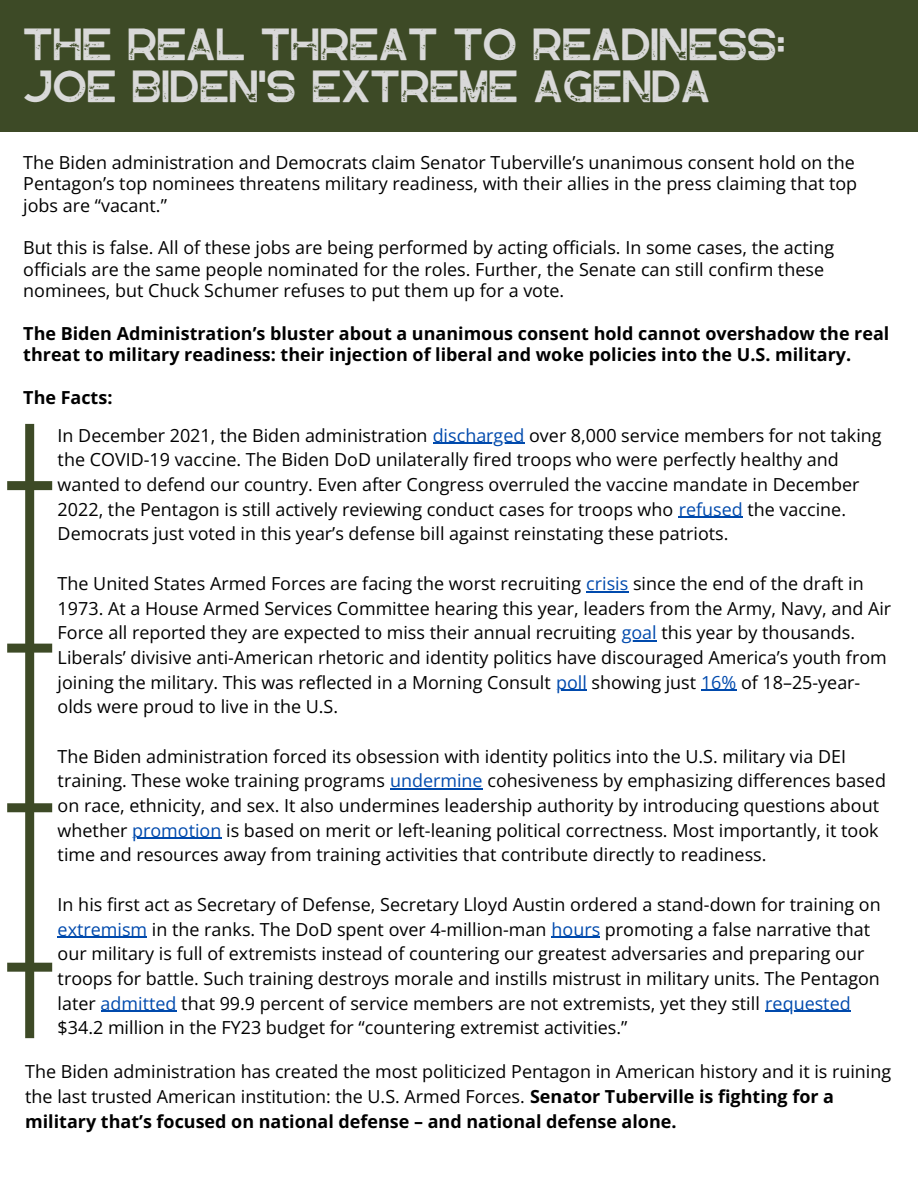
<style>
.page{position:relative;width:918px;height:1188px;background:#fff}
.page>*{position:absolute;margin:0;border:0;box-sizing:border-box;transform-origin:0 0}
.t1{font:45px "Greenth Grunge";color:#d9d9d9}
.t2{font:18px/24.8px "Open Sans";color:#000}
.t3{font:700 18px/21.3px "Open Sans";color:#000}
.s1{color:#004aad}
.s2{font-weight:700}
</style>
<div class="page">
<div style="left:0;top:0;width:918px;height:132px;background:#3d4a26"></div>
<div style="left:25px;top:424px;width:9px;height:614px;background:#3d4a26"></div>
<hr style="left:433px;top:443px;width:92px;height:1px;background:#004aad">
<hr style="left:679px;top:517px;width:64px;height:1px;background:#004aad">
<hr style="left:586px;top:591px;width:42px;height:1px;background:#004aad">
<hr style="left:622px;top:640px;width:35px;height:1px;background:#004aad">
<hr style="left:556px;top:690px;width:31px;height:1px;background:#004aad">
<hr style="left:701px;top:690px;width:35px;height:1px;background:#004aad">
<hr style="left:390px;top:789px;width:93px;height:1px;background:#004aad">
<hr style="left:132px;top:838px;width:89px;height:1px;background:#004aad">
<hr style="left:58px;top:937px;width:89px;height:1px;background:#004aad">
<hr style="left:552px;top:937px;width:48px;height:1px;background:#004aad">
<hr style="left:101px;top:1011px;width:76px;height:1px;background:#004aad">
<hr style="left:765px;top:1011px;width:86px;height:1px;background:#004aad">
<div style="left:7px;top:644px;width:45px;height:9px;background:#3d4a26"></div>
<div style="left:7px;top:803px;width:45px;height:9px;background:#3d4a26"></div>
<div style="left:7px;top:963px;width:45px;height:9px;background:#3d4a26"></div>
<div style="left:7px;top:481px;width:45px;height:9px;background:#3d4a26"></div>
<p class="t1" style="left:23px;top:21px;width:763px">THE REAL THREAT TO READINESS:</p>
<p class="t1" style="left:23px;top:62px;width:689px">JOE BIDEN'S EXTREME AGENDA</p>
<p class="t2" style="left:23px;top:151px;width:835px;line-height:21.3px">The Biden administration and Democrats claim Senator Tuberville’s unanimous consent hold on the<br>Pentagon’s top nominees threatens military readiness, with their allies in the press claiming that top jobs are “vacant.”</p>
<p class="t2" style="left:23px;top:237px;width:812px;line-height:21.3px">But this is false. All of these jobs are being performed by acting officials. In some cases, the acting officials are the same people nominated for the roles. Further, the Senate can still confirm these nominees, but Chuck Schumer refuses to put them up for a vote.</p>
<p class="t3" style="left:23px;top:322px;width:868px">The Biden Administration’s bluster about a unanimous consent hold cannot overshadow the real threat to military readiness: their injection of liberal and woke policies into the U.S. military.</p>
<p class="t3" style="left:23px;top:386px;width:91px">The Facts:</p>
<p class="t2" style="left:58px;top:422px;width:826px">In December 2021, the Biden administration <span class="s1">discharged</span> over 8,000 service members for not taking the COVID-19 vaccine. The Biden DoD unilaterally fired troops who were perfectly healthy and wanted to defend our country. Even after Congress overruled the vaccine mandate in December 2022, the Pentagon is still actively reviewing conduct cases for troops who <span class="s1">refused</span> the vaccine.<br>Democrats just voted in this year’s defense bill against reinstating these patriots.</p>
<p class="t2" style="left:58px;top:570px;width:835px">The United States Armed Forces are facing the worst recruiting <span class="s1">crisis</span> since the end of the draft in 1973. At a House Armed Services Committee hearing this year, leaders from the Army, Navy, and Air Force all reported they are expected to miss their annual recruiting <span class="s1">goal</span> this year by thousands.<br>Liberals’ divisive anti-American rhetoric and identity politics have discouraged America’s youth from joining the military. This was reflected in a Morning Consult <span class="s1">poll</span> showing just <span class="s1">16%</span> of 18–25-year&shy;olds were proud to live in the U.S.</p>
<p class="t2" style="left:58px;top:743px;width:830px">The Biden administration forced its obsession with identity politics into the U.S. military via DEI training. These woke training programs <span class="s1">undermine</span> cohesiveness by emphasizing differences based on race, ethnicity, and sex. It also undermines leadership authority by introducing questions about whether <span class="s1">promotion</span> is based on merit or left-leaning political correctness. Most importantly, it took time and resources away from training activities that contribute directly to readiness.</p>
<p class="t2" style="left:58px;top:892px;width:825px">In his first act as Secretary of Defense, Secretary Lloyd Austin ordered a stand-down for training on <span class="s1">extremism</span> in the ranks. The DoD spent over 4-million-man <span class="s1">hours</span> promoting a false narrative that our military is full of extremists instead of countering our greatest adversaries and preparing our troops for battle. Such training destroys morale and instills mistrust in military units. The Pentagon later <span class="s1">admitted</span> that 99.9 percent of service members are not extremists, yet they still <span class="s1">requested </span>$34.2 million in the FY23 budget for “countering extremist activities.”</p>
<p class="t2" style="left:25px;top:1059px;width:868px">The Biden administration has created the most politicized Pentagon in American history and it is ruining the last trusted American institution: the U.S. Armed Forces. <span class="s2">Senator Tuberville is fighting for a military that’s focused on national defense – and national defense alone.</span></p>
</div>
